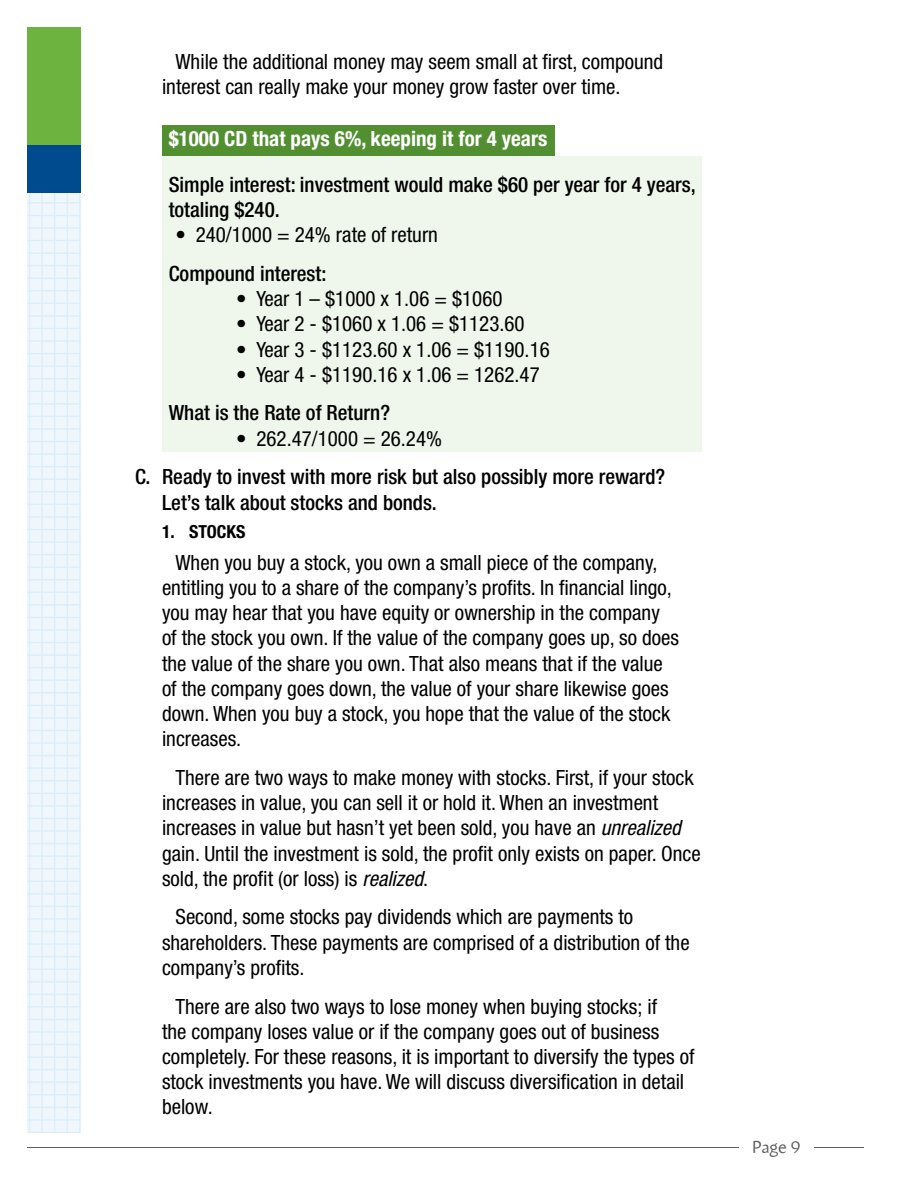
<style>
.page{position:relative;width:918px;height:1188px;background:#fff}
.page>*{position:absolute;margin:0;border:0;box-sizing:border-box;transform-origin:0 0}
.t1{font:condensed 21px/25.2px "Helvetica Neue LT Std";color:#000}
.t2{font:500 condensed 21px/25.2px "Helvetica Neue LT Std";color:#000}
.t3{font:700 condensed 21px "Helvetica Neue LT Std";color:#fff}
.t4{font:700 condensed 18px "Helvetica Neue LT Std";color:#000}
.t5{font:18px "Amira";color:#5f6062}
.s1{font-style:italic}
</style>
<div class="page">
<hr style="left:27px;top:1147px;width:837px;height:1px;background:#5f6062">
<div style="left:739px;top:1132px;width:74px;height:28px;background:#fff"></div>
<div style="left:27px;top:27px;width:54px;height:1105px;background:#eff7fd"></div>
<hr style="left:27px;top:202px;width:54px;height:2px;background:#dbeefa">
<hr style="left:27px;top:215px;width:54px;height:1px;background:#dbeefa">
<hr style="left:27px;top:227px;width:54px;height:2px;background:#dbeefa">
<hr style="left:27px;top:240px;width:54px;height:1px;background:#dbeefa">
<hr style="left:27px;top:252px;width:54px;height:2px;background:#dbeefa">
<hr style="left:27px;top:265px;width:54px;height:1px;background:#dbeefa">
<hr style="left:27px;top:278px;width:54px;height:1px;background:#dbeefa">
<hr style="left:27px;top:290px;width:54px;height:2px;background:#dbeefa">
<hr style="left:27px;top:303px;width:54px;height:1px;background:#dbeefa">
<hr style="left:27px;top:315px;width:54px;height:2px;background:#dbeefa">
<hr style="left:27px;top:328px;width:54px;height:1px;background:#dbeefa">
<hr style="left:27px;top:340px;width:54px;height:2px;background:#dbeefa">
<hr style="left:27px;top:353px;width:54px;height:1px;background:#dbeefa">
<hr style="left:27px;top:365px;width:54px;height:2px;background:#dbeefa">
<hr style="left:27px;top:378px;width:54px;height:1px;background:#dbeefa">
<hr style="left:27px;top:391px;width:54px;height:1px;background:#dbeefa">
<hr style="left:27px;top:403px;width:54px;height:2px;background:#dbeefa">
<hr style="left:27px;top:416px;width:54px;height:1px;background:#dbeefa">
<hr style="left:27px;top:428px;width:54px;height:2px;background:#dbeefa">
<hr style="left:27px;top:441px;width:54px;height:1px;background:#dbeefa">
<hr style="left:27px;top:453px;width:54px;height:2px;background:#dbeefa">
<hr style="left:27px;top:466px;width:54px;height:1px;background:#dbeefa">
<hr style="left:27px;top:479px;width:54px;height:1px;background:#dbeefa">
<hr style="left:27px;top:491px;width:54px;height:2px;background:#dbeefa">
<hr style="left:27px;top:504px;width:54px;height:1px;background:#dbeefa">
<hr style="left:27px;top:516px;width:54px;height:2px;background:#dbeefa">
<hr style="left:27px;top:529px;width:54px;height:1px;background:#dbeefa">
<hr style="left:27px;top:541px;width:54px;height:2px;background:#dbeefa">
<hr style="left:27px;top:554px;width:54px;height:1px;background:#dbeefa">
<hr style="left:27px;top:566px;width:54px;height:2px;background:#dbeefa">
<hr style="left:27px;top:579px;width:54px;height:1px;background:#dbeefa">
<hr style="left:27px;top:592px;width:54px;height:1px;background:#dbeefa">
<hr style="left:27px;top:604px;width:54px;height:2px;background:#dbeefa">
<hr style="left:27px;top:617px;width:54px;height:1px;background:#dbeefa">
<hr style="left:27px;top:629px;width:54px;height:2px;background:#dbeefa">
<hr style="left:27px;top:642px;width:54px;height:1px;background:#dbeefa">
<hr style="left:27px;top:654px;width:54px;height:2px;background:#dbeefa">
<hr style="left:27px;top:667px;width:54px;height:1px;background:#dbeefa">
<hr style="left:27px;top:680px;width:54px;height:1px;background:#dbeefa">
<hr style="left:27px;top:692px;width:54px;height:2px;background:#dbeefa">
<hr style="left:27px;top:705px;width:54px;height:1px;background:#dbeefa">
<hr style="left:27px;top:717px;width:54px;height:2px;background:#dbeefa">
<hr style="left:27px;top:730px;width:54px;height:1px;background:#dbeefa">
<hr style="left:27px;top:742px;width:54px;height:2px;background:#dbeefa">
<hr style="left:27px;top:755px;width:54px;height:1px;background:#dbeefa">
<hr style="left:27px;top:767px;width:54px;height:2px;background:#dbeefa">
<hr style="left:27px;top:780px;width:54px;height:1px;background:#dbeefa">
<hr style="left:27px;top:793px;width:54px;height:1px;background:#dbeefa">
<hr style="left:27px;top:805px;width:54px;height:2px;background:#dbeefa">
<hr style="left:27px;top:818px;width:54px;height:1px;background:#dbeefa">
<hr style="left:27px;top:830px;width:54px;height:2px;background:#dbeefa">
<hr style="left:27px;top:843px;width:54px;height:1px;background:#dbeefa">
<hr style="left:27px;top:855px;width:54px;height:2px;background:#dbeefa">
<hr style="left:27px;top:868px;width:54px;height:1px;background:#dbeefa">
<hr style="left:27px;top:881px;width:54px;height:1px;background:#dbeefa">
<hr style="left:27px;top:893px;width:54px;height:2px;background:#dbeefa">
<hr style="left:27px;top:906px;width:54px;height:1px;background:#dbeefa">
<hr style="left:27px;top:918px;width:54px;height:2px;background:#dbeefa">
<hr style="left:27px;top:931px;width:54px;height:1px;background:#dbeefa">
<hr style="left:27px;top:943px;width:54px;height:2px;background:#dbeefa">
<hr style="left:27px;top:956px;width:54px;height:1px;background:#dbeefa">
<hr style="left:27px;top:968px;width:54px;height:2px;background:#dbeefa">
<hr style="left:27px;top:981px;width:54px;height:1px;background:#dbeefa">
<hr style="left:27px;top:994px;width:54px;height:1px;background:#dbeefa">
<hr style="left:27px;top:1006px;width:54px;height:2px;background:#dbeefa">
<hr style="left:27px;top:1019px;width:54px;height:1px;background:#dbeefa">
<hr style="left:27px;top:1031px;width:54px;height:2px;background:#dbeefa">
<hr style="left:27px;top:1044px;width:54px;height:1px;background:#dbeefa">
<hr style="left:27px;top:1056px;width:54px;height:2px;background:#dbeefa">
<hr style="left:27px;top:1069px;width:54px;height:1px;background:#dbeefa">
<hr style="left:27px;top:1082px;width:54px;height:1px;background:#dbeefa">
<hr style="left:27px;top:1094px;width:54px;height:2px;background:#dbeefa">
<hr style="left:27px;top:1107px;width:54px;height:1px;background:#dbeefa">
<hr style="left:27px;top:1119px;width:54px;height:2px;background:#dbeefa">
<hr style="left:27px;top:1132px;width:54px;height:1px;background:#dbeefa">
<hr style="left:29px;top:27px;width:1px;height:1105px;background:#dbeefa">
<hr style="left:41px;top:27px;width:2px;height:1105px;background:#dbeefa">
<hr style="left:54px;top:27px;width:1px;height:1105px;background:#dbeefa">
<hr style="left:67px;top:27px;width:1px;height:1105px;background:#dbeefa">
<hr style="left:79px;top:27px;width:2px;height:1105px;background:#dbeefa">
<div style="left:27px;top:27px;width:54px;height:118px;background:#6cb33f"></div>
<div style="left:27px;top:145px;width:54px;height:47px;background:#004b8d"></div>
<div style="left:162px;top:125px;width:392px;height:31px;background:#528f31"></div>
<div style="left:162px;top:157px;width:540px;height:66px;background:#eff7ec"></div>
<div style="left:162px;top:207px;width:540px;height:41px;background:#eff7ec"></div>
<div style="left:162px;top:246px;width:540px;height:41px;background:#eff7ec"></div>
<div style="left:162px;top:271px;width:540px;height:41px;background:#eff7ec"></div>
<div style="left:162px;top:296px;width:540px;height:41px;background:#eff7ec"></div>
<div style="left:162px;top:321px;width:540px;height:42px;background:#eff7ec"></div>
<div style="left:162px;top:346px;width:540px;height:42px;background:#eff7ec"></div>
<div style="left:162px;top:385px;width:540px;height:41px;background:#eff7ec"></div>
<div style="left:162px;top:410px;width:540px;height:42px;background:#eff7ec"></div>
<p class="t1" style="left:162px;top:49px;width:503px;text-indent:14px">While the additional money may seem small at first, compound interest can really make your money grow faster over time.</p>
<p class="t3" style="left:169px;top:126px;width:380px">$1000 CD that pays 6%, keeping it for 4 years</p>
<p class="t2" style="left:169px;top:172px;width:529px">Simple interest: investment would make $60 per year for 4 years, totaling $240.</p>
<p class="t1" style="left:176px;top:222px;width:264px">• 240/1000 = 24% rate of return</p>
<p class="t2" style="left:169px;top:261px;width:159px">Compound interest:</p>
<p class="t1" style="left:236px;top:286px;width:268px">• Year 1 – $1000 x 1.06 = $1060</p>
<p class="t1" style="left:236px;top:311px;width:290px">• Year 2 - $1060 x 1.06 = $1123.60</p>
<p class="t1" style="left:236px;top:336px;width:315px">• Year 3 - $1123.60 x 1.06 = $1190.16</p>
<p class="t1" style="left:236px;top:362px;width:305px">• Year 4 - $1190.16 x 1.06 = 1262.47</p>
<p class="t2" style="left:169px;top:400px;width:223px">What is the Rate of Return?</p>
<p class="t1" style="left:236px;top:425px;width:207px">• 262.47/1000 = 26.24%</p>
<p class="t2" style="left:162px;top:464px;width:505px;text-indent:-27px">C. Ready to invest with more risk but also possibly more reward?<br>Let’s talk about stocks and bonds.</p>
<p class="t4" style="left:162px;top:521px;width:85px">1. STOCKS</p>
<p class="t1" style="left:162px;top:550px;width:519px;text-indent:14px">When you buy a stock, you own a small piece of the company, entitling you to a share of the company’s profits. In financial lingo, you may hear that you have equity or ownership in the company of the stock you own. If the value of the company goes up, so does the value of the share you own. That also means that if the value of the company goes down, the value of your share likewise goes down. When you buy a stock, you hope that the value of the stock increases.</p>
<p class="t1" style="left:162px;top:765px;width:540px;text-indent:14px">There are two ways to make money with stocks. First, if your stock increases in value, you can sell it or hold it. When an investment increases in value but hasn’t yet been sold, you have an <span class="s1">unrealized </span>gain. Until the investment is sold, the profit only exists on paper. Once sold, the profit (or loss) is <span class="s1">realized</span>.</p>
<p class="t1" style="left:162px;top:904px;width:529px;text-indent:14px">Second, some stocks pay dividends which are payments to shareholders. These payments are comprised of a distribution of the company’s profits.</p>
<p class="t1" style="left:162px;top:993px;width:534px;text-indent:14px">There are also two ways to lose money when buying stocks; if<br>the company loses value or if the company goes out of business completely. For these reasons, it is important to diversify the types of stock investments you have. We will discuss diversification in detail below.</p>
<p class="t5" style="left:752px;top:1137px;width:50px">Page 9</p>
</div>
